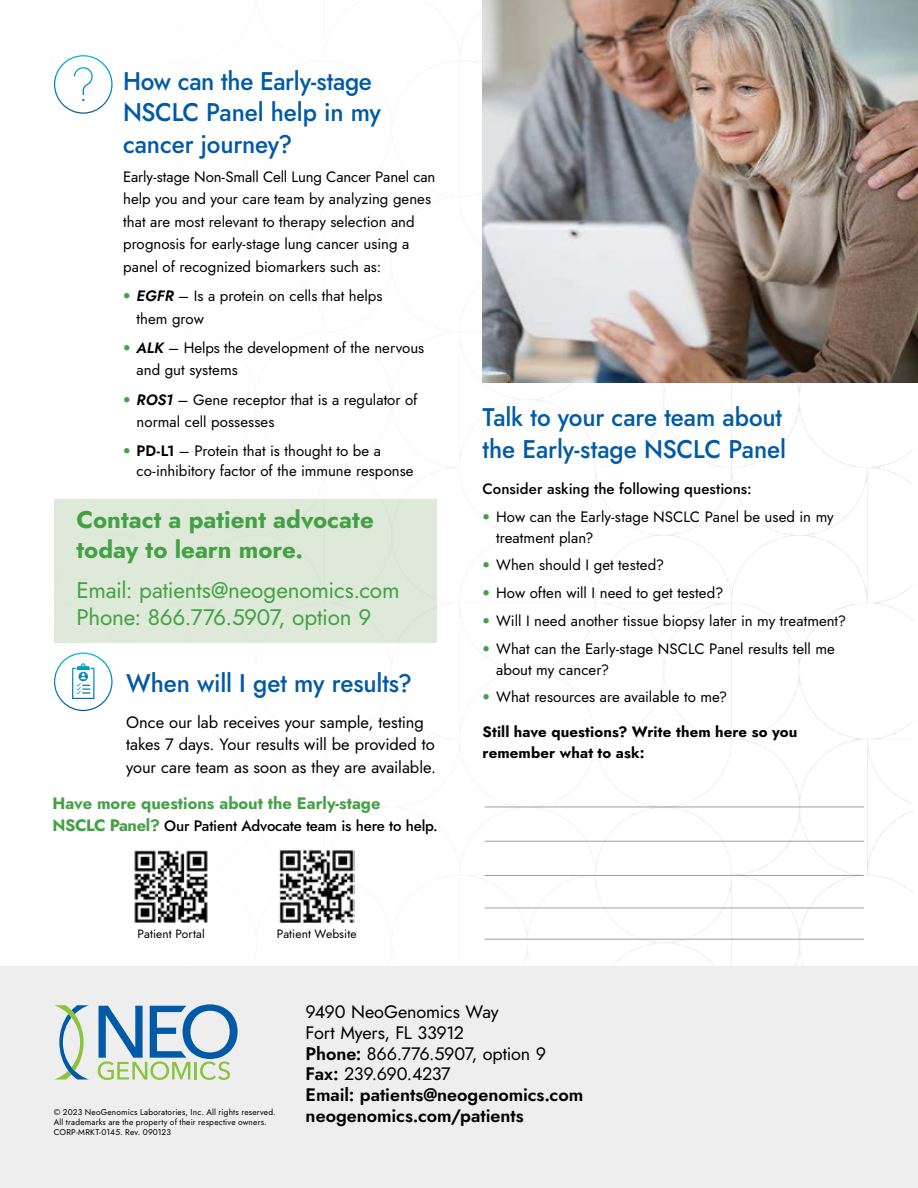
<style>
.page{position:relative;width:918px;height:1188px;background:#fff}
.page>*{position:absolute;margin:0;border:0;box-sizing:border-box;transform-origin:0 0}
.t1{font:500 25.5px/31.5px "Jost";letter-spacing:-.005em;color:#005aa6;scale:.95 1}
.t2{font:700 24px/30px "Jost";color:#43a144}
.t3{font:22.5px/27px "Jost";letter-spacing:-.01em;color:#43a144}
.t4{font:18px/20.7px "Jost";letter-spacing:-.01em;color:#000}
.t5{font:16.5px/22.5px "Jost";color:#000}
.t6{font:700 16.5px "Jost";color:#43a144}
.t7{font:15px/22.5px "Jost";color:#000}
.t8{font:500 15px "Jost";letter-spacing:-.005em;color:#000}
.t9{font:700 15px/21px "Jost";letter-spacing:.01em;color:#000}
.t10{font:12px "Jost";letter-spacing:.005em;color:#000}
.t11{font:8.4px/10.1px "Jost";letter-spacing:.02em;color:#000}
.s1{font-family:"Avenir Next";color:#43a144}
.s2{font-weight:600;font-style:italic}
.s3{font-weight:600}
.s4{font-weight:700;font-size:16.5px;color:#43a144}
</style>
<div class="page">
<img style="left:0;top:0;width:913px;height:967px">
<div style="left:0;top:967px;width:918px;height:221px;background:#eee"></div>
<svg style="left:54px;top:55px;width:59px;height:59px"></svg>
<svg style="left:54px;top:653px;width:59px;height:58px"></svg>
<hr style="left:485px;top:807px;width:379px;height:1px;background:#9da0a1">
<hr style="left:485px;top:841px;width:379px;height:1px;background:#9da0a1">
<hr style="left:485px;top:875px;width:379px;height:1px;background:#9da0a1">
<hr style="left:485px;top:908px;width:379px;height:1px;background:#9da0a1">
<hr style="left:485px;top:939px;width:379px;height:1px;background:#9da0a1">
<div style="left:54px;top:499px;width:382px;height:144px;background:#dee9d9"></div>
<img style="left:483px;top:0;width:435px;height:383px">
<svg style="left:54px;top:1005px;width:35px;height:75px"></svg>
<svg style="left:98px;top:1004px;width:140px;height:76px"></svg>
<img style="left:133px;top:848px;width:77px;height:77px">
<img style="left:279px;top:848px;width:75px;height:75px">
<h1 class="t1" style="left:123px;top:65px;width:273px">How can the Early-stage<br>NSCLC Panel help in my cancer journey?</h1>
<p class="t7" style="left:123px;top:166px;width:314px">Early-stage Non-Small Cell Lung Cancer Panel can help you and your care team by analyzing genes that are most relevant to therapy selection and prognosis for early-stage lung cancer using a panel of recognized biomarkers such as:</p>
<p class="t7" style="left:137px;top:285px;width:247px;text-indent:-14px"><span class="s1">•</span> <span class="s2">EGFR</span> – Is a protein on cells that helps them grow</p>
<p class="t7" style="left:137px;top:337px;width:289px;text-indent:-14px"><span class="s1">•</span> <span class="s2">ALK</span> – Helps the development of the nervous and gut systems</p>
<p class="t7" style="left:137px;top:388px;width:282px;text-indent:-14px"><span class="s1">•</span> <span class="s2">ROS1</span> – Gene receptor that is a regulator of normal cell possesses</p>
<p class="t7" style="left:137px;top:442px;width:278px;line-height:19.5px;text-indent:-14px"><span class="s1">•</span> <span class="s3">PD-L1</span> – Protein that is thought to be a co-inhibitory factor of the immune response</p>
<h2 class="t2" style="left:77px;top:505px;width:299px">Contact a patient advocate today to learn more.</h2>
<h3 class="t3" style="left:77px;top:576px;width:325px">Email: patients@neogenomics.com<br>Phone: 866.776.5907, option 9</h3>
<h1 class="t1" style="left:126px;top:667px;width:302px">When will I get my results?</h1>
<p class="t5" style="left:126px;top:711px;width:312px">Once our lab receives your sample, testing takes 7 days. Your results will be provided to your care team as soon as they are available.</p>
<p class="t6" style="left:53px;top:792px;width:329px">Have more questions about the Early-stage</p>
<p class="t8" style="left:53px;top:816px;width:387px"><span class="s4">NSCLC Panel?</span> Our Patient Advocate team is here to help.</p>
<p class="t10" style="left:138px;top:926px;width:69px">Patient Portal</p>
<p class="t10" style="left:277px;top:925px;width:81px">Patient Website</p>
<h1 class="t1" style="left:483px;top:402px;width:321px">Talk to your care team about the Early-stage NSCLC Panel</h1>
<p class="t8" style="left:483px;top:478px;width:271px">Consider asking the following questions:</p>
<p class="t7" style="left:496px;top:506px;width:339px;line-height:21px;text-indent:-14px"><span class="s1">•</span> How can the Early-stage NSCLC Panel be used in my treatment plan?</p>
<p class="t7" style="left:483px;top:554px;width:183px"><span class="s1">•</span> When should I get tested?</p>
<p class="t7" style="left:483px;top:582px;width:242px"><span class="s1">•</span> How often will I need to get tested?</p>
<p class="t7" style="left:483px;top:610px;width:365px"><span class="s1">•</span> Will I need another tissue biopsy later in my treatment?</p>
<p class="t7" style="left:496px;top:638px;width:340px;line-height:21px;text-indent:-14px"><span class="s1">•</span> What can the Early-stage NSCLC Panel results tell me about my cancer?</p>
<p class="t7" style="left:483px;top:686px;width:246px"><span class="s1">•</span> What resources are available to me?</p>
<p class="t9" style="left:483px;top:721px;width:316px">Still have questions? Write them here so you remember what to ask:</p>
<p class="t11" style="left:54px;top:1107px;width:224px">© 2023 NeoGenomics Laboratories, Inc. All rights reserved.<br>All trademarks are the property of their respective owners.<br>CORP-MRKT-0145. Rev. 090123</p>
<p class="t4" style="left:306px;top:1002px;width:279px">9490 NeoGenomics Way<br>Fort Myers, FL 33912<br><span class="s3">Phone:</span> 866.776.5907, option 9<br><span class="s3">Fax:</span> 239.690.4237<br><span class="s3">Email: patients@neogenomics.com neogenomics.com/patients</span></p>
</div>
